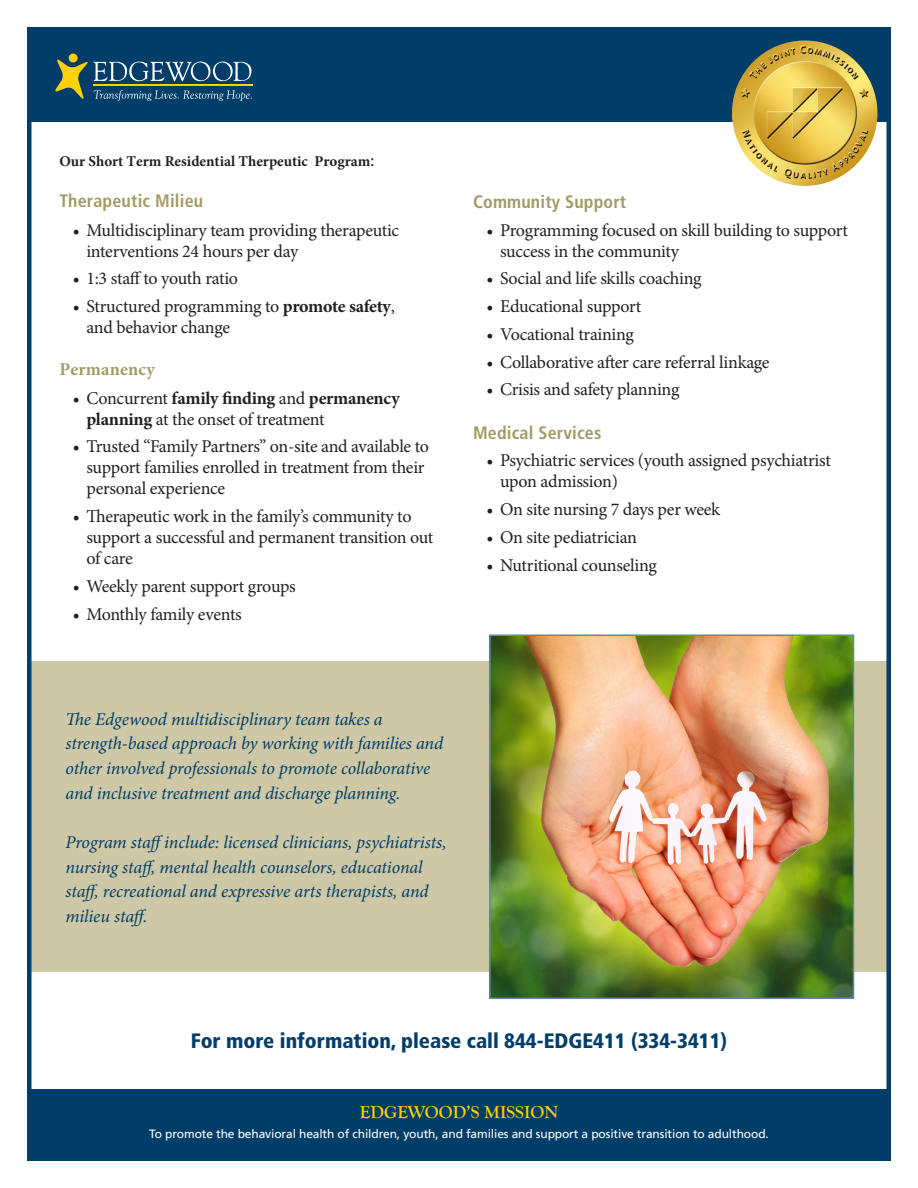
<style>
.page{position:relative;width:918px;height:1188px;background:#fff}
.page>*{position:absolute;margin:0;border:0;box-sizing:border-box;transform-origin:0 0}
.t1{font:900 condensed 20.85px "Frutiger LT Std";color:#003e69}
.t2{font:18px/21px "Minion Pro";letter-spacing:-.015em;color:#231f20}
.t3{font:italic 18px/24.6px "Minion Pro";letter-spacing:-.01em;color:#003e69}
.SAYFE_Header{font:700 condensed 18px "Frutiger LT Std";letter-spacing:.01em;color:#a29b65}
.t4{font:700 18px "Goudy Old Style T";color:#fed006}
.SAYFE_Header-2{font:700 18px "Minion Pro";letter-spacing:.01em;color:#a29b65}
.SAYFE_Header-3{font:700 15px "Minion Pro";color:#231f20}
.t5{font:12px "Frutiger LT";letter-spacing:-.01em;color:#fff}
.s1{font-family:"Frutiger LT Std";font-stretch:condensed}
.s2{font-weight:700}
</style>
<div class="page">
<div style="left:27px;top:662px;width:864px;height:310px;background:#cec8a6"></div>
<img style="left:492px;top:637px;width:359px;height:359px">
<div style="left:489px;top:634px;width:365px;height:365px;border:2px solid #6684a7"></div>
<div style="left:27px;top:27px;width:864px;height:95px;background:#003e69"></div>
<svg style="left:55px;top:53px;width:197px;height:48px"></svg>
<img style="left:732px;top:40px;width:146px;height:146px;border-radius:73px">
<div style="left:27px;top:1089px;width:864px;height:71px;background:#003e69"></div>
<p class="SAYFE_Header-3" style="left:59px;top:151px;width:316px">Our Short Term Residential Therpeutic Program<span class="s1">:</span></p>
<p class="SAYFE_Header" style="left:59px;top:190px;width:145px">Therapeutic Milieu</p>
<p class="t2" style="left:86px;top:219px;width:314px;text-indent:-14px">• Multidisciplinary team providing therapeutic interventions 24 hours per day</p>
<p class="t2" style="left:73px;top:268px;width:167px">• 1:3 staff to youth ratio</p>
<p class="t2" style="left:86px;top:296px;width:310px;text-indent:-14px">• Structured programming to <span class="s2">promote safety</span>, and behavior change</p>
<p class="SAYFE_Header-2" style="left:59px;top:357px;width:97px">Permanency</p>
<p class="t2" style="left:86px;top:387px;width:315px;text-indent:-14px">• Concurrent <span class="s2">family finding</span> and <span class="s2">permanency planning</span> at the onset of treatment</p>
<p class="t2" style="left:86px;top:436px;width:344px;text-indent:-14px">• Trusted “Family Partners” on-site and available to support families enrolled in treatment from their personal experience</p>
<p class="t2" style="left:86px;top:506px;width:348px;text-indent:-14px">• Therapeutic work in the family’s community to support a successful and permanent transition out of care</p>
<p class="t2" style="left:73px;top:576px;width:224px">• Weekly parent support groups</p>
<p class="t2" style="left:73px;top:603px;width:170px">• Monthly family events</p>
<p class="SAYFE_Header" style="left:473px;top:191px;width:155px">Community Support</p>
<p class="t2" style="left:500px;top:219px;width:349px;text-indent:-14px">• Programming focused on skill building to support success in the community</p>
<p class="t2" style="left:487px;top:268px;width:217px">• Social and life skills coaching</p>
<p class="t2" style="left:487px;top:296px;width:156px">• Educational support</p>
<p class="t2" style="left:487px;top:324px;width:149px">• Vocational training</p>
<p class="t2" style="left:487px;top:351px;width:285px">• Collaborative after care referral linkage</p>
<p class="t2" style="left:487px;top:379px;width:194px">• Crisis and safety planning</p>
<p class="SAYFE_Header" style="left:473px;top:422px;width:130px">Medical Services</p>
<p class="t2" style="left:500px;top:450px;width:332px;text-indent:-14px">• Psychiatric services (youth assigned psychiatrist upon admission)</p>
<p class="t2" style="left:487px;top:499px;width:235px">• On site nursing 7 days per week</p>
<p class="t2" style="left:487px;top:527px;width:152px">• On site pediatrician</p>
<p class="t2" style="left:487px;top:554px;width:172px">• Nutritional counseling</p>
<p class="t3" style="left:65px;top:707px;width:379px">The Edgewood multidisciplinary team takes a strength-based approach by working with families and other involved professionals to promote collaborative and inclusive treatment and discharge planning.</p>
<p class="t3" style="left:65px;top:830px;width:383px">Program staffinclude: licensed clinicians, psychiatrists, nursing staff, mental health counselors, educational staff, recreational and expressive arts therapists, and milieu staff.</p>
<p class="t1" style="left:191px;top:1029px;width:538px">For more information, please call 844-EDGE411 (334-3411)</p>
<p class="t4" style="left:360px;top:1102px;width:200px">EDGEWOOD’S MISSION</p>
<p class="t5" style="left:149px;top:1127px;width:621px">To promote the behavioral health of children, youth, and families and support a positive transition to adulthood.</p>
</div>
